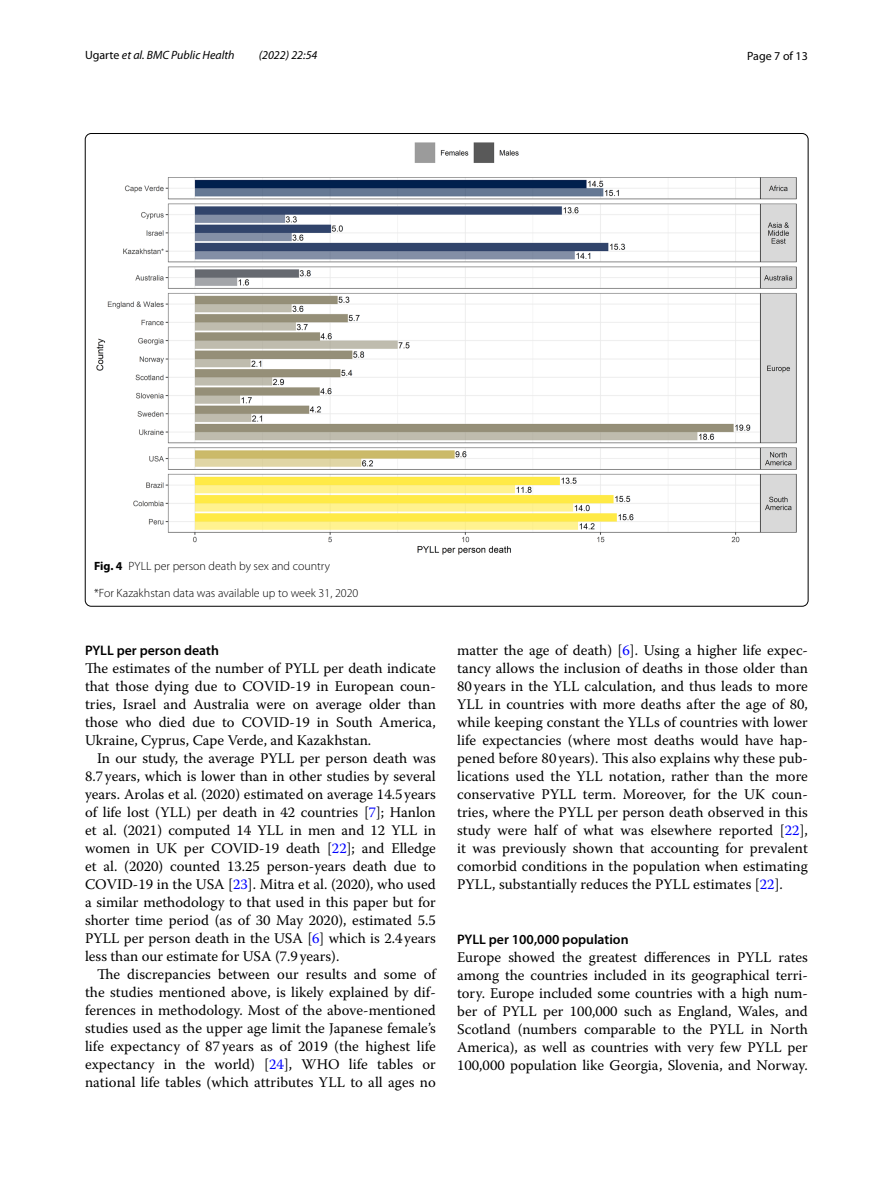
<style>
.page{position:relative;width:893px;height:1187px;background:#fff}
.page>*{position:absolute;margin:0;border:0;box-sizing:border-box;transform-origin:0 0}
.t1{font:14.7px/18px "Warnock Pro";color:#000;text-align:justify}
.t2{font:600 13.8px "Myriad Pro";color:#000}
.t3{font:300 12px "Myriad Pro";color:#000}
.t4{font:italic 12px "Myriad Pro";color:#000}
.t5{font:12px "Myriad Pro";color:#000}
.s1{font-style:normal}
.s2{font-weight:700}
.s3{color:#00f}
</style>
<div class="page">
<img style="left:96px;top:142px;width:701px;height:412px">
<p class="t4" style="left:85px;top:48px;width:151px"><span class="s1">Ugarte</span> et al. BMC Public Health</p>
<p class="t4" style="left:259px;top:48px;width:60px">(2022) 22:54</p>
<p class="t5" style="left:747px;top:48px;width:62px">Page 7 of 13</p>
<p class="t3" style="left:94px;top:559px;width:237px"><span class="s2">Fig. 4</span> PYLL per person death by sex and country</p>
<p class="t3" style="left:94px;top:586px;width:266px">*For Kazakhstan data was available up to week 31, 2020</p>
<p class="t2" style="left:85px;top:641px;width:135px">PYLL per person death</p>
<p class="t1" style="left:85px;top:658px;width:352px">The estimates of the number of PYLL per death indicate that those dying due to COVID-19 in European coun&shy;tries, Israel and Australia were on average older than those who died due to COVID-19 in South America, Ukraine, Cyprus, Cape Verde, and Kazakhstan.</p>
<p class="t1" style="left:85px;top:748px;width:352px;text-indent:12px">In our study, the average PYLL per person death was 8.7years, which is lower than in other studies by several years. Arolas et al. (2020) estimated on average 14.5years of life lost (YLL) per death in 42 countries [<span class="s3">7</span>]; Hanlon et al. (2021) computed 14 YLL in men and 12 YLL in women in UK per COVID-19 death [<span class="s3">22</span>]; and Elledge et al. (2020) counted 13.25 person-years death due to COVID-19 in the USA [<span class="s3">23</span>]. Mitra et al. (2020), who used a similar methodology to that used in this paper but for shorter time period (as of 30 May 2020), estimated 5.5<br>PYLL per person death in the USA [<span class="s3">6</span>] which is 2.4years less than our estimate for USA (7.9years).</p>
<p class="t1" style="left:85px;top:964px;width:352px;text-indent:12px">The discrepancies between our results and some of the studies mentioned above, is likely explained by dif&shy;ferences in methodology. Most of the above-mentioned studies used as the upper age limit the Japanese female’s life expectancy of 87 years as of 2019 (the highest life expectancy in the world) [<span class="s3">24</span>], WHO life tables or national life tables (which attributes YLL to all ages no</p>
<p class="t1" style="left:457px;top:641px;width:352px">matter the age of death) [<span class="s3">6</span>]. Using a higher life expec&shy;tancy allows the inclusion of deaths in those older than 80 years in the YLL calculation, and thus leads to more YLL in countries with more deaths after the age of 80, while keeping constant the YLLs of countries with lower life expectancies (where most deaths would have hap&shy;pened before 80 years). This also explains why these pub&shy;lications used the YLL notation, rather than the more conservative PYLL term. Moreover, for the UK coun&shy;tries, where the PYLL per person death observed in this study were half of what was elsewhere reported [<span class="s3">22</span>], it was previously shown that accounting for prevalent comorbid conditions in the population when estimating PYLL, substantially reduces the PYLL estimates [<span class="s3">22</span>].</p>
<p class="t2" style="left:457px;top:930px;width:173px">PYLL per 100,000 population</p>
<p class="t1" style="left:457px;top:947px;width:352px">Europe showed the greatest differences in PYLL rates among the countries included in its geographical terri&shy;tory. Europe included some countries with a high num&shy;ber of PYLL per 100,000 such as England, Wales, and Scotland (numbers comparable to the PYLL in North America), as well as countries with very few PYLL per 100,000 population like Georgia, Slovenia, and Norway.</p>
</div>
